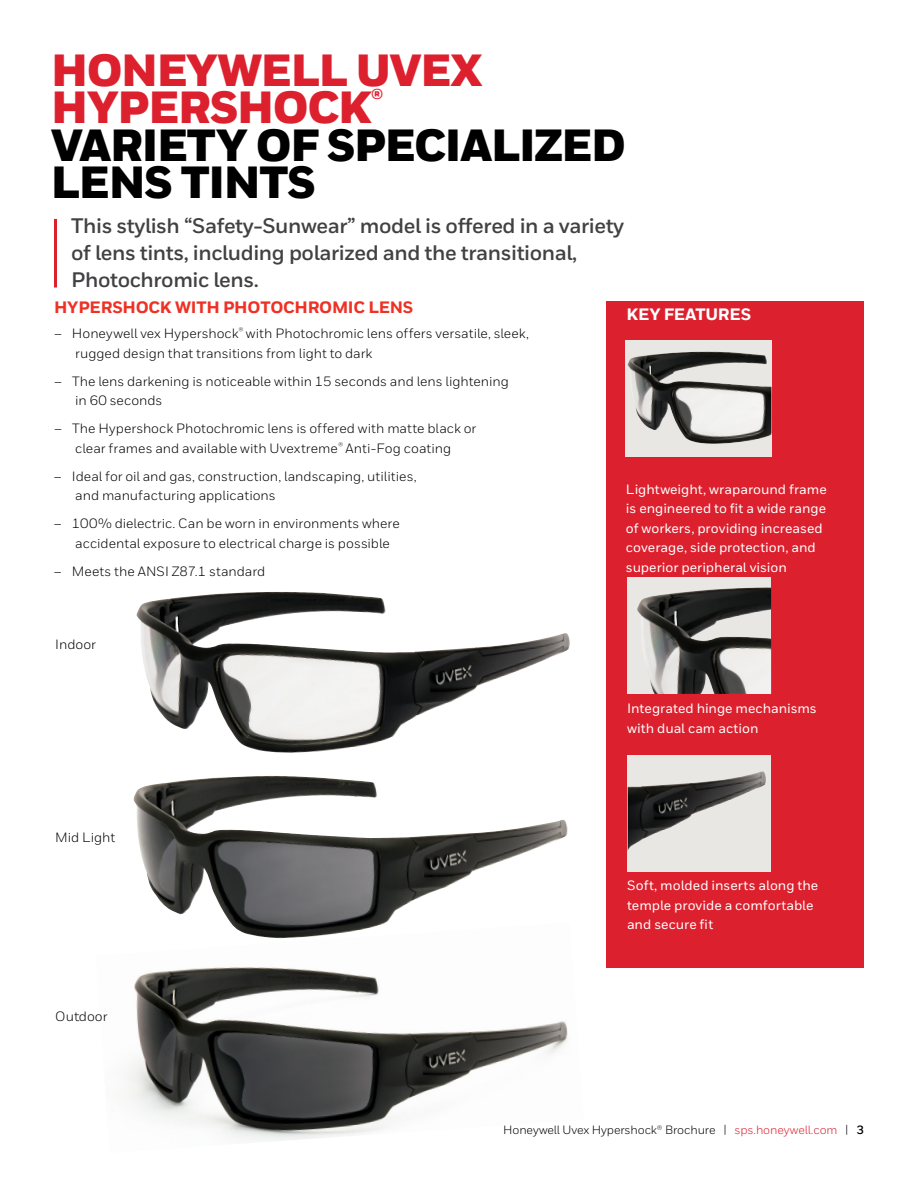
<style>
.page{position:relative;width:918px;height:1188px;background:#fff}
.page>*{position:absolute;margin:0;border:0;box-sizing:border-box;transform-origin:0 0}
.t1{font:900 45px/37.5px "Honeywell Sans";letter-spacing:-.03em;color:#000}
.t2{font:700 21px/27px "Honeywell Sans";letter-spacing:-.02em;color:#414042}
.t3{font:800 16.5px "Honeywell Sans";letter-spacing:-.015em;color:#ee3124}
.t4{font:800 16.5px "Honeywell Sans";letter-spacing:-.015em;color:#fff}
.t5{font:13.5px/19.5px "Honeywell Sans";color:#000}
.t6{font:500 13.5px/19.5px "Honeywell Sans";color:#fff}
.t7{font:12px "Honeywell Sans";letter-spacing:-.01em;color:#000}
.s1{color:#dc202e}
.s2{font-weight:700}
</style>
<div class="page">
<img style="left:136px;top:592px;width:434px;height:161px">
<img style="left:133px;top:776px;width:435px;height:147px">
<img style="left:126px;top:923px;width:442px;height:218px">
<hr style="left:54px;top:219px;width:3px;height:69px;background:#dc202e">
<div style="left:606px;top:301px;width:258px;height:667px;background:#dc202e"></div>
<div style="left:625px;top:340px;width:146px;height:117px;background:#e8e7e4"></div>
<img style="left:628px;top:352px;width:143px;height:92px">
<div style="left:628px;top:755px;width:143px;height:117px;background:#e8e7e4"></div>
<img style="left:628px;top:771px;width:138px;height:79px">
<div style="left:627px;top:577px;width:144px;height:117px;background:#e8e7e4"></div>
<img style="left:637px;top:587px;width:134px;height:107px">
<h1 class="t1" style="left:51px;top:53px;width:577px"><span class="s1">HONEYWELL UVEX<br>HYPERSHOCK</span><sup>®<br></sup>VARIETY OF SPECIALIZED<br>LENS TINTS</h1>
<h2 class="t2" style="left:71px;top:213px;width:555px">This stylish “Safety-Sunwear” model is offered in a variety of lens tints, including polarized and the transitional,<br>Photochromic lens.</h2>
<p class="t3" style="left:54px;top:297px;width:361px">HYPERSHOCK WITH PHOTOCHROMIC LENS</p>
<p class="t5" style="left:75px;top:324px;width:455px;text-indent:-21px">– Honeywell vex Hypershock<sup>®</sup> with Photochromic lens offers versatile, sleek, rugged design that transitions from light to dark</p>
<p class="t5" style="left:75px;top:371px;width:435px;text-indent:-21px">– The lens darkening is noticeable within 15 seconds and lens lightening in 60 seconds</p>
<p class="t5" style="left:54px;top:419px;width:424px;text-align:center">– The Hypershock Photochromic lens is offered with matte black or clear frames and available with Uvextreme<sup>®</sup> Anti-Fog coating</p>
<p class="t5" style="left:75px;top:466px;width:343px;text-indent:-21px">– Ideal for oil and gas, construction, landscaping, utilities, and manufacturing applications</p>
<p class="t5" style="left:75px;top:514px;width:326px;text-indent:-21px">– 100% dielectric. Can be worn in environments where accidental exposure to electrical charge is possible</p>
<p class="t5" style="left:54px;top:561px;width:213px">– Meets the ANSI Z87.1 standard</p>
<p class="t5" style="left:55px;top:635px;width:42px">Indoor</p>
<p class="t5" style="left:55px;top:827px;width:61px">Mid Light</p>
<p class="t5" style="left:55px;top:1007px;width:54px">Outdoor</p>
<p class="t4" style="left:626px;top:305px;width:126px">KEY FEATURES</p>
<p class="t6" style="left:626px;top:480px;width:202px">Lightweight, wraparound frame is engineered to fit a wide range of workers, providing increased coverage, side protection, and superior peripheral vision</p>
<p class="t6" style="left:627px;top:699px;width:191px">Integrated hinge mechanisms with dual cam action</p>
<p class="t6" style="left:627px;top:876px;width:193px">Soft, molded inserts along the temple provide a comfortable and secure fit</p>
<p class="t7" style="left:503px;top:1123px;width:362px">Honeywell Uvex Hypershock® Brochure | <span class="s1">sps.honeywell.com</span> | <span class="s2">3</span></p>
</div>
